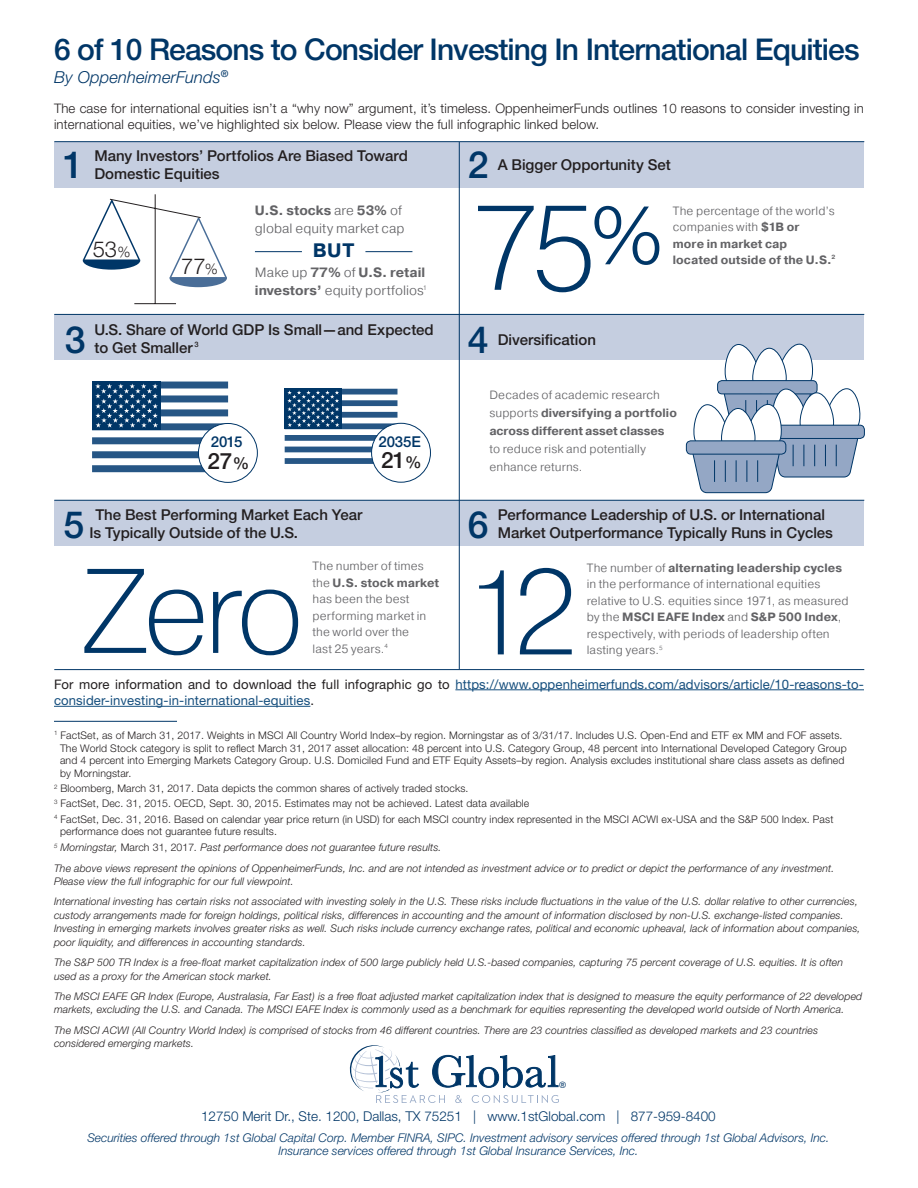
<style>
.page{position:relative;width:918px;height:1188px;background:#fff}
.page>*{position:absolute;margin:0;border:0;box-sizing:border-box;transform-origin:0 0}
.t1{font:200 120px "Pragmatica";letter-spacing:-.055em;color:#003667}
.t2{font:500 37.5px "Helvetica Neue LT Std";color:#003667}
.t3{font:500 30px "Helvetica Neue LT Std";letter-spacing:-.03em;color:#003667}
.t4{font:500 22.5px "Helvetica Neue LT Std";color:#231f20}
.t5{font:300 22.05px "Helvetica Neue LT Std";color:#231f20}
.t6{font:700 19.5px "Pragmatica";color:#003667}
.By_line{font:italic 300 16.5px "Helvetica Neue LT Std";letter-spacing:.01em;color:#003667}
.t7{font:500 15px/18px "Helvetica Neue LT Std";color:#231f20}
.t8{font:500 15px "Helvetica Neue LT Std";color:#003667}
.t9{font:15px "Neutraface 2 Text";color:#003667}
.t10{font:300 13.5px/18px "Pragmatica";letter-spacing:.005em;color:#636366}
.t11{font:300 13.5px "Helvetica Neue LT Std";color:#003667}
.Copy{font:300 13.2px/16.5px "Helvetica Neue LT Std";letter-spacing:.01em;color:#231f20}
.Copy-2{font:13.2px/16.5px "Helvetica Neue LT Std";letter-spacing:.01em;color:#164f7e}
.t12{font:300 12px/16.5px "Pragmatica";letter-spacing:.005em;color:#636366}
.t13{font:italic 300 12px/13.5px "Helvetica Neue LT Std";color:#003667;text-align:center}
.t14{font:700 12px/16.5px "Pragmatica";letter-spacing:.005em;color:#636366}
.Disclosure{font:italic 300 10.5px/13.5px "Helvetica Neue LT Std";letter-spacing:.01em;color:#231f20}
.Disclosure-2{font:300 10.5px/12.6px "Helvetica Neue LT Std";letter-spacing:.01em;color:#231f20}
.s1{font-size:14.7px}
.s2{font-weight:700}
.s3{font-weight:300}
.s4{font-size:16.5px}
.s5{color:#231f20}
.s6{font-style:normal}
</style>
<div class="page">
<svg style="left:349px;top:1045px;width:210px;height:58px"></svg>
<div style="left:54px;top:142px;width:810px;height:46px;background:#c5cee0"></div>
<div style="left:54px;top:314px;width:810px;height:46px;background:#c5cee0"></div>
<div style="left:54px;top:501px;width:810px;height:45px;background:#c5cee0"></div>
<svg style="left:82px;top:194px;width:145px;height:110px"></svg>
<svg style="left:92px;top:382px;width:136px;height:90px"></svg>
<div style="left:198px;top:423px;width:59px;height:59px;background:#fff;border-radius:50%"></div>
<div style="left:198px;top:423px;width:60px;height:60px;border:1px solid #003667;border-radius:50%"></div>
<svg style="left:285px;top:389px;width:112px;height:75px"></svg>
<div style="left:372px;top:423px;width:58px;height:59px;background:#fff;border-radius:50%"></div>
<div style="left:371px;top:423px;width:60px;height:60px;border:1px solid #003667;border-radius:50%"></div>
<hr style="left:459px;top:142px;width:1px;height:527px;background:#003667">
<hr style="left:54px;top:314px;width:810px;height:1px;background:#003667">
<hr style="left:54px;top:142px;width:810px;height:1px;background:#003667">
<hr style="left:54px;top:500px;width:810px;height:1px;background:#003667">
<hr style="left:54px;top:669px;width:810px;height:1px;background:#003667">
<div style="left:765px;top:425px;width:99px;height:13px;background:#94a7c5;border-radius:4px"></div>
<div style="left:765px;top:425px;width:100px;height:14px;border:1px solid #003667;border-radius:4px"></div>
<svg style="left:692px;top:343px;width:169px;height:150px"></svg>
<div style="left:686px;top:441px;width:100px;height:13px;background:#94a7c5;border-radius:4px"></div>
<div style="left:686px;top:440px;width:100px;height:15px;border:1px solid #003667;border-radius:4px"></div>
<hr style="left:255px;top:251px;width:47px;height:1px;background:#003667">
<hr style="left:365px;top:251px;width:47px;height:1px;background:#003667">
<hr style="left:455px;top:689px;width:409px;height:1px;background:#164f7e">
<hr style="left:54px;top:706px;width:256px;height:1px;background:#164f7e">
<hr style="left:54px;top:721px;width:123px;height:1px;background:#003667">
<p class="t3" style="left:54px;top:31px;width:807px">6 of 10 Reasons to Consider Investing In International Equities</p>
<p class="By_line" style="left:54px;top:67px;width:176px">By OppenheimerFunds<sup>®</sup></p>
<p class="Copy" style="left:54px;top:100px;width:811px">The case for international equities isn’t a “why now” argument, it’s timeless. OppenheimerFunds outlines 10 reasons to consider investing in international equities, we’ve highlighted six below. Please view the full infographic linked below.</p>
<p class="t2" style="left:63px;top:142px;width:22px">1</p>
<p class="t7" style="left:94px;top:146px;width:315px">Many Investors’ Portfolios Are Biased Toward</p>
<p class="t7" style="left:94px;top:164px;width:127px">Domestic Equities</p>
<p class="t5" style="left:93px;top:235px;width:39px">53<span class="s1">%</span></p>
<p class="t5" style="left:181px;top:253px;width:38px">77<span class="s1">%</span></p>
<p class="t10" style="left:255px;top:202px;width:151px"><span class="s2">U.S. stocks</span> are <span class="s2">53%</span> of global equity market cap</p>
<p class="t10" style="left:255px;top:263px;width:173px">Make up <span class="s2">77%</span> of <span class="s2">U.S. retail investors’</span> equity portfolios<sup>1</sup></p>
<p class="t6" style="left:313px;top:237px;width:43px">BUT</p>
<p class="t2" style="left:468px;top:142px;width:22px">2</p>
<p class="t7" style="left:498px;top:155px;width:175px">A Bigger Opportunity Set</p>
<p class="t1" style="left:472px;top:172px;width:193px">75<sup>%</sup></p>
<p class="t14" style="left:673px;top:203px;width:164px"><span class="s3">The percentage of the world’s companies with</span> $1B or<br>more in market cap located outside of the U.S.<sup>2</sup></p>
<p class="t2" style="left:65px;top:317px;width:22px">3</p>
<p class="t7" style="left:94px;top:320px;width:341px">U.S. Share of World GDP Is Small—and Expected to Get Smaller <sup>3</sup></p>
<p class="t2" style="left:468px;top:317px;width:22px">4</p>
<p class="t7" style="left:498px;top:331px;width:100px">Diversification</p>
<p class="t8" style="left:211px;top:433px;width:33px">2015</p>
<p class="t4" style="left:207px;top:447px;width:43px">27<span class="s4">%</span></p>
<p class="t8" style="left:378px;top:433px;width:44px">2035E</p>
<p class="t4" style="left:381px;top:447px;width:42px">21<span class="s4">%</span></p>
<p class="t2" style="left:64px;top:503px;width:22px">5</p>
<p class="t7" style="left:89px;top:506px;width:275px;text-indent:6px">The Best Performing Market Each Year<br>Is Typically Outside of the U.S.</p>
<p class="t1" style="left:81px;top:535px;width:225px">Zero</p>
<p class="t12" style="left:313px;top:558px;width:128px">The number of times the <span class="s2">U.S. stock market </span>has been the best performing market in the world over the<br>last 25 years.<sup>4</sup></p>
<p class="t12" style="left:489px;top:385px;width:189px;line-height:18px">Decades of academic research supports <span class="s2">diversifying a portfolio across different asset classes </span>to reduce risk and potentially enhance returns.</p>
<p class="t2" style="left:468px;top:503px;width:22px">6</p>
<p class="t7" style="left:498px;top:506px;width:337px">Performance Leadership of U.S. or International<br>Market Outperformance Typically Runs in Cycles</p>
<p class="t1" style="left:460px;top:537px;width:121px">12</p>
<p class="t12" style="left:587px;top:559px;width:263px">The number of <span class="s2">alternating leadership cycles </span>in the performance of international equities relative to U.S. equities since 1971, as measured by the <span class="s2">MSCI EAFE Index</span> and <span class="s2">S&amp;P 500 Index</span>, respectively, with periods of leadership often lasting years.<sup>5</sup></p>
<p class="Copy-2" style="left:54px;top:675px;width:812px"><span class="s5">For more information and to download the full infographic go to</span> https://www.oppenheimerfunds.com/advisors/article/10-reasons-to&shy;consider-investing-in-international-equities<span class="s5">.</span></p>
<p class="Disclosure-2" style="left:60px;top:729px;width:788px;text-indent:-6px"><sup>1</sup> FactSet, as of March 31, 2017. Weights in MSCI All Country World Index–by region. Morningstar as of 3/31/17. Includes U.S. Open-End and ETF ex MM and FOF assets.<br>The World Stock category is split to reflect March 31, 2017 asset allocation: 48 percent into U.S. Category Group, 48 percent into International Developed Category Group and 4 percent into Emerging Markets Category Group. U.S. Domiciled Fund and ETF Equity Assets–by region. Analysis excludes institutional share class assets as defined by Morningstar.</p>
<p class="Disclosure-2" style="left:54px;top:782px;width:416px"><sup>2</sup> Bloomberg, March 31, 2017. Data depicts the common shares of actively traded stocks.</p>
<p class="Disclosure-2" style="left:54px;top:797px;width:477px"><sup>3</sup> FactSet, Dec. 31, 2015. OECD, Sept. 30, 2015. Estimates may not be achieved. Latest data available</p>
<p class="Disclosure-2" style="left:60px;top:812px;width:775px;text-indent:-6px"><sup>4</sup> FactSet, Dec. 31, 2016. Based on calendar year price return (in USD) for each MSCI country index represented in the MSCI ACWI ex-USA and the S&amp;P 500 Index. Past performance does not guarantee future results.</p>
<p class="Disclosure" style="left:54px;top:841px;width:389px"><sup>5</sup> Morningstar, <span class="s6">March 31, 2017</span>. Past performance does not guarantee future results.</p>
<p class="Disclosure" style="left:54px;top:861px;width:782px">The above views represent the opinions of OppenheimerFunds, Inc. and are not intended as investment advice or to predict or depict the performance of any investment.<br>Please view the full infographic for our full viewpoint.</p>
<p class="Disclosure" style="left:54px;top:895px;width:808px">International investing has certain risks not associated with investing solely in the U.S. These risks include fluctuations in the value of the U.S. dollar relative to other currencies, custody arrangements made for foreign holdings, political risks, differences in accounting and the amount of information disclosed by non-U.S. exchange-listed companies.<br>Investing in emerging markets involves greater risks as well. Such risks include currency exchange rates, political and economic upheaval, lack of information about companies, poor liquidity, and differences in accounting standards.</p>
<p class="Disclosure" style="left:54px;top:956px;width:791px">The S&amp;P 500 TR Index is a free-float market capitalization index of 500 large publicly held U.S.-based companies, capturing 75 percent coverage of U.S. equities. It is often used as a proxy for the American stock market.</p>
<p class="Disclosure" style="left:54px;top:989px;width:810px">The MSCI EAFE GR Index (Europe, Australasia, Far East) is a free float adjusted market capitalization index that is designed to measure the equity performance of 22 developed markets, excluding the U.S. and Canada. The MSCI EAFE Index is commonly used as a benchmark for equities representing the developed world outside of North America.</p>
<p class="Disclosure" style="left:54px;top:1023px;width:766px">The MSCI ACWI (All Country World Index) is comprised of stocks from 46 different countries. There are 23 countries classified as developed markets and 23 countries considered emerging markets.</p>
<h3 class="t9" style="left:559px;top:1077px;width:9px">®</h3>
<p class="t11" style="left:201px;top:1108px;width:516px">12750 Merit Dr., Ste. 1200, Dallas, TX 75251 | www.1stGlobal.com | 877-959-8400</p>
<p class="t13" style="left:87px;top:1130px;width:744px">Securities offered through 1st Global Capital Corp. Member FINRA, SIPC. Investment advisory services offered through 1st Global Advisors, Inc.<br>Insurance services offered through 1st Global Insurance Services, Inc.</p>
</div>
